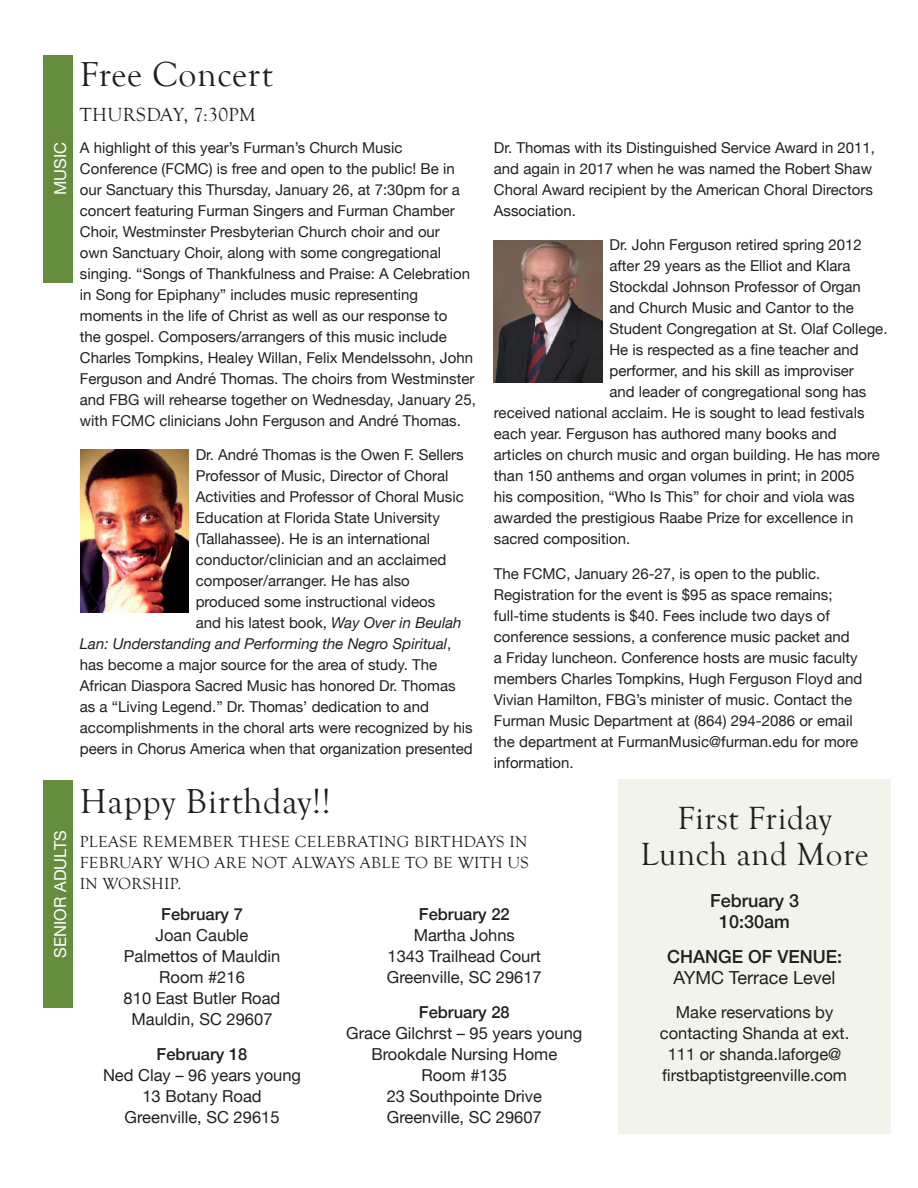
<style>
.page{position:relative;width:918px;height:1188px;background:#fff}
.page>*{position:absolute;margin:0;border:0;box-sizing:border-box;transform-origin:0 0}
.Article_Title{font:35.7px "Goudy Old Style T";letter-spacing:.02em;color:#231f20}
.Article_Title-2{font:33px/36px "Goudy Old Style T";letter-spacing:.02em;color:#231f20;text-align:center}
.Article_subtitle{font:19.5px "Goudy Old Style T";letter-spacing:.02em;color:#231f20}
.t1{font:18px/21px "Helvetica Neue";color:#231f20;text-align:center}
.t2{font:500 18px/21px "Helvetica Neue";color:#231f20;text-align:center}
.t3{font:16.5px/21px "Helvetica Neue";color:#231f20;text-align:center}
.Article_subtitle-2{font:16.5px/21px "Goudy Old Style T";letter-spacing:.02em;color:#231f20;text-align:justify}
.acts_of_kindness__et{font:16.5px "Helvetica Neue";color:#fff}
.t4{font:15px/21px "Helvetica Neue";color:#231f20}
.t5{font:italic 15px "Helvetica Neue";color:#231f20}
.s1{font-style:italic}
.s2{font-style:normal}
.s3{font-weight:500}
</style>
<div class="page">
<svg style="left:43px;top:55px;width:1px;height:227px"></svg>
<div style="left:44px;top:55px;width:29px;height:227px;background:#658d3d"></div>
<div style="left:44px;top:780px;width:29px;height:228px;background:#658d3d"></div>
<div style="left:618px;top:780px;width:272px;height:354px;background:#f2f4ec"></div>
<img style="left:494px;top:240px;width:109px;height:143px">
<img style="left:80px;top:449px;width:109px;height:164px">
<p class="acts_of_kindness__et" style="left:49px;top:195px;width:55px;rotate:-90deg">MUSIC</p>
<p class="acts_of_kindness__et" style="left:49px;top:958px;width:129px;rotate:-90deg">SENIOR ADULTS</p>
<p class="Article_Title" style="left:80px;top:55px;width:194px">Free Concert</p>
<p class="Article_subtitle" style="left:80px;top:104px;width:178px">THURSDAY, 7:30PM</p>
<p class="t4" style="left:80px;top:138px;width:397px">A highlight of this year’s Furman’s Church Music Conference (FCMC) is free and open to the public! Be in our Sanctuary this Thursday, January 26, at 7:30pm for a concert featuring Furman Singers and Furman Chamber Choir, Westminster Presbyterian Church choir and our<br>own Sanctuary Choir, along with some congregational singing. “Songs of Thankfulness and Praise: A Celebration in Song for Epiphany” includes music representing moments in the life of Christ as well as our response to<br>the gospel. Composers/arrangers of this music include Charles Tompkins, Healey Willan, Felix Mendelssohn, John Ferguson and André Thomas. The choirs from Westminster and FBG will rehearse together on Wednesday, January 25, with FCMC clinicians John Ferguson and André Thomas.</p>
<p class="t4" style="left:196px;top:445px;width:269px">Dr. André Thomas is the Owen F. Sellers</p>
<p class="t4" style="left:196px;top:466px;width:254px">Professor of Music, Director of Choral</p>
<p class="t4" style="left:196px;top:487px;width:270px">Activities and Professor of Choral Music</p>
<p class="t4" style="left:196px;top:508px;width:246px">Education at Florida State University</p>
<p class="t4" style="left:196px;top:529px;width:236px">(Tallahassee). He is an international</p>
<p class="t4" style="left:196px;top:550px;width:252px">conductor/clinician and an acclaimed</p>
<p class="t4" style="left:196px;top:571px;width:216px">composer/arranger. He has also</p>
<p class="t4" style="left:196px;top:592px;width:241px">produced some instructional videos</p>
<p class="t4" style="left:196px;top:613px;width:267px">and his latest book, <span class="s1">Way Over in Beulah</span></p>
<p class="t5" style="left:80px;top:633px;width:373px">Lan: Understanding and Performing the Negro Spiritual<span class="s2">,</span></p>
<p class="t4" style="left:80px;top:655px;width:359px">has become a major source for the area of study. The</p>
<p class="t4" style="left:80px;top:676px;width:377px">African Diaspora Sacred Music has honored Dr. Thomas</p>
<p class="t4" style="left:80px;top:697px;width:351px">as a “Living Legend.” Dr. Thomas’ dedication to and</p>
<p class="t4" style="left:80px;top:718px;width:394px">accomplishments in the choral arts were recognized by his</p>
<p class="t4" style="left:80px;top:739px;width:394px">peers in Chorus America when that organization presented</p>
<p class="t4" style="left:494px;top:138px;width:383px">Dr. Thomas with its Distinguished Service Award in 2011, and again in 2017 when he was named the Robert Shaw Choral Award recipient by the American Choral Directors Association.</p>
<p class="t4" style="left:609px;top:235px;width:254px">Dr. John Ferguson retired spring 2012</p>
<p class="t4" style="left:609px;top:256px;width:243px">after 29 years as the Elliot and Klara</p>
<p class="t4" style="left:609px;top:277px;width:253px">Stockdal Johnson Professor of Organ</p>
<p class="t4" style="left:609px;top:298px;width:246px">and Church Music and Cantor to the</p>
<p class="t4" style="left:609px;top:319px;width:280px">Student Congregation at St. Olaf College.</p>
<p class="t4" style="left:609px;top:340px;width:251px">He is respected as a fine teacher and</p>
<p class="t4" style="left:609px;top:361px;width:246px">performer, and his skill as improviser</p>
<p class="t4" style="left:609px;top:382px;width:258px">and leader of congregational song has</p>
<p class="t4" style="left:494px;top:403px;width:372px">received national acclaim. He is sought to lead festivals</p>
<p class="t4" style="left:494px;top:424px;width:344px">each year. Ferguson has authored many books and</p>
<p class="t4" style="left:494px;top:445px;width:388px">articles on church music and organ building. He has more</p>
<p class="t4" style="left:494px;top:466px;width:362px">than 150 anthems and organ volumes in print; in 2005</p>
<p class="t4" style="left:494px;top:487px;width:362px">his composition, “Who Is This” for choir and viola was</p>
<p class="t4" style="left:494px;top:508px;width:361px">awarded the prestigious Raabe Prize for excellence in</p>
<p class="t4" style="left:494px;top:529px;width:138px">sacred composition.</p>
<p class="t4" style="left:494px;top:564px;width:370px">The FCMC, January 26-27, is open to the public.<br>Registration for the event is $95 as space remains; full-time students is $40. Fees include two days of conference sessions, a conference music packet and<br>a Friday luncheon. Conference hosts are music faculty members Charles Tompkins, Hugh Ferguson Floyd and Vivian Hamilton, FBG’s minister of music. Contact the Furman Music Department at (864) 294-2086 or email the department at FurmanMusic@furman.edu for more information.</p>
<p class="Article_Title" style="left:80px;top:782px;width:252px">Happy Birthday!!</p>
<p class="Article_subtitle-2" style="left:80px;top:832px;width:451px">PLEASE REMEMBER THESE CELEBRATING BIRTHDAYS IN FEBRUARY WHO ARE NOT ALWAYS ABLE TO BE WITH US IN WORSHIP.</p>
<p class="t3" style="left:124px;top:905px;width:158px"><span class="s3">February 7<br></span>Joan Cauble<br>Palmettos of Mauldin<br>Room #216<br>810 East Butler Road<br>Mauldin, SC 29607</p>
<p class="t3" style="left:103px;top:1044px;width:200px"><span class="s3">February 18<br></span>Ned Clay – 96 years young<br>13 Botany Road<br>Greenville, SC 29615</p>
<p class="t3" style="left:387px;top:905px;width:156px"><span class="s3">February 22<br></span>Martha Johns<br>1343 Trailhead Court<br>Greenville, SC 29617</p>
<p class="t3" style="left:346px;top:1002px;width:238px"><span class="s3">February 28<br></span>Grace Gilchrst – 95 years young<br>Brookdale Nursing Home<br>Room #135<br>23 Southpointe Drive<br>Greenville, SC 29607</p>
<p class="Article_Title-2" style="left:640px;top:801px;width:230px">First Friday<br>Lunch and More</p>
<p class="t2" style="left:710px;top:889px;width:91px">February 3<br>10:30am</p>
<p class="t1" style="left:667px;top:947px;width:177px"><span class="s3">CHANGE OF VENUE:<br></span>AYMC Terrace Level</p>
<p class="t3" style="left:660px;top:1003px;width:191px">Make reservations by contacting Shanda at ext.<br>111 or shanda.laforge@ firstbaptistgreenville.com</p>
</div>
